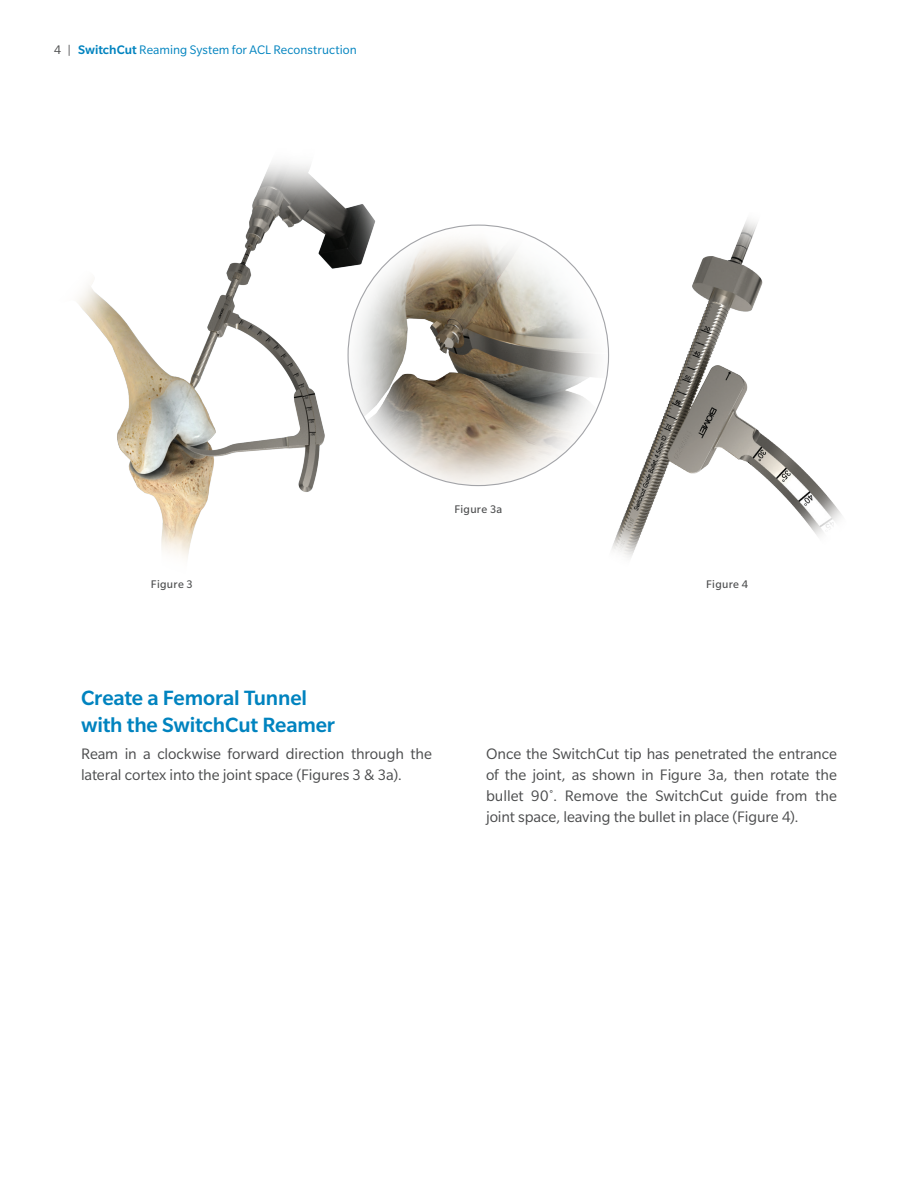
<style>
.page{position:relative;width:918px;height:1188px;background:#fff}
.page>*{position:absolute;margin:0;border:0;box-sizing:border-box;transform-origin:0 0}
.t1{font:500 22.5px/27px "Slate Pro";letter-spacing:-.005em;color:#0083bf}
.t2{font:16.5px/21px "Slate Pro";letter-spacing:-.005em;color:#4b4c4d}
.t3{font:13.5px "Slate Pro";letter-spacing:.005em;color:#0083bf}
.t4{font:12px "Slate Pro";letter-spacing:.025em;color:#4b4c4d}
.s1{color:#4b4c4d}
.s2{font-weight:500}
</style>
<div class="page">
<img style="left:513px;top:219px;width:329px;height:339px">
<img style="left:77px;top:163px;width:339px;height:395px">
<img style="left:348px;top:225px;width:261px;height:261px;border-radius:130px">
<p class="t3" style="left:54px;top:43px;width:304px"><span class="s1">4 |</span> <span class="s2">SwitchCut</span> Reaming System for ACL Reconstruction</p>
<p class="t4" style="left:454px;top:502px;width:49px">Figure 3a</p>
<p class="t4" style="left:151px;top:578px;width:43px">Figure 3</p>
<p class="t4" style="left:706px;top:578px;width:43px">Figure 4</p>
<p class="t1" style="left:81px;top:684px;width:256px">Create a Femoral Tunnel with the SwitchCut Reamer</p>
<p class="t2" style="left:81px;top:743px;width:352px">Ream in a clockwise forward direction through the lateral cortex into the joint space (Figures 3 &amp; 3a).</p>
<p class="t2" style="left:486px;top:743px;width:353px;text-align:justify">Once the SwitchCut tip has penetrated the entrance of the joint, as shown in Figure 3a, then rotate the bullet 90˚. Remove the SwitchCut guide from the joint space, leaving the bullet in place (Figure 4).</p>
</div>
